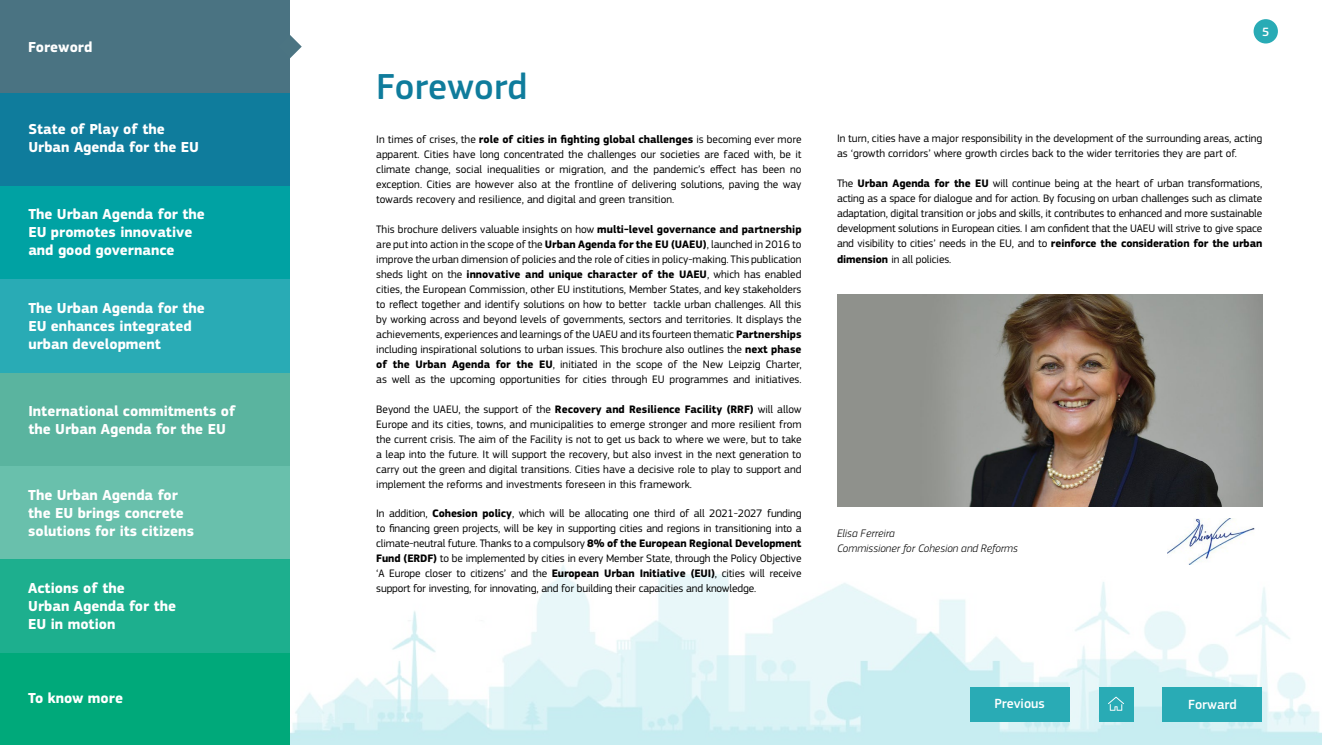
<style>
.page{position:relative;width:1322px;height:745px;background:#fff}
.page>*{position:absolute;margin:0;border:0;box-sizing:border-box;transform-origin:0 0}
.t1{font:500 37.5px "EC Square Sans Pro";color:#0f7c9c}
.t2{font:700 15px/18px "EC Square Sans Pro";color:#fff}
.t3{font:500 13.75px "EC Square Sans Pro";color:#fff}
.t4{font:500 12.5px "EC Square Sans Pro";color:#fff}
.Body{font:11.25px/15px "EC Square Sans Pro";color:#000;text-align:justify}
.Image_caption{font:italic 300 11.25px "EC Square Sans Pro";color:#000}
.s1{font-weight:700}
</style>
<div class="page">
<img style="left:290px;top:552px;width:1032px;height:192px">
<div style="left:1253px;top:19px;width:25px;height:24px;background:#29abb5;border-radius:50%"></div>
<div style="left:0;top:465px;width:290px;height:93px;background:#69c0ac"></div>
<div style="left:0;top:651px;width:290px;height:93px;background:#00a97a"></div>
<div style="left:0;top:93px;width:290px;height:93px;background:#0f7c9c"></div>
<div style="left:0;top:558px;width:290px;height:94px;background:#1daf8e"></div>
<div style="left:0;top:372px;width:290px;height:93px;background:#5ab49f"></div>
<div style="left:0;top:186px;width:290px;height:93px;background:#00a2a3"></div>
<div style="left:0;top:279px;width:290px;height:94px;background:#29abb5"></div>
<div style="left:0;top:0;width:290px;height:93px;background:#4a7382"></div>
<svg style="left:290px;top:35px;width:12px;height:23px"></svg>
<div style="left:1162px;top:686px;width:100px;height:34px;background:#29abb5"></div>
<div style="left:970px;top:686px;width:99px;height:34px;background:#29abb5"></div>
<div style="left:1099px;top:686px;width:34px;height:34px;background:#29abb5"></div>
<svg style="left:1108px;top:696px;width:16px;height:14px"></svg>
<img style="left:1168px;top:518px;width:94px;height:45px">
<img style="left:837px;top:294px;width:425px;height:212px">
<h2 class="t2" style="left:28px;top:39px;width:66px">Foreword</h2>
<h2 class="t2" style="left:28px;top:120px;width:172px">State of Play of the<br>Urban Agenda for the EU</h2>
<h2 class="t2" style="left:28px;top:205px;width:178px">The Urban Agenda for the<br>EU promotes innovative and good governance</h2>
<h2 class="t2" style="left:28px;top:299px;width:178px">The Urban Agenda for the<br>EU enhances integrated urban development</h2>
<h2 class="t2" style="left:28px;top:402px;width:209px">International commitments of the Urban Agenda for the EU</h2>
<h2 class="t2" style="left:28px;top:486px;width:167px">The Urban Agenda for the EU brings concrete solutions for its citizens</h2>
<h2 class="t2" style="left:28px;top:579px;width:150px">Actions of the<br>Urban Agenda for the<br>EU in motion</h2>
<h2 class="t2" style="left:28px;top:689px;width:96px">To know more</h2>
<h1 class="t1" style="left:376px;top:65px;width:153px">Foreword</h1>
<p class="Body" style="left:376px;top:131px;width:427px">In times of crises, the <span class="s1">role of cities in fighting global challenges</span> is becoming ever more apparent. Cities have long concentrated the challenges our societies are faced with, be it climate change, social inequalities or migration, and the pandemic’s effect has been no exception. Cities are however also at the frontline of delivering solutions, paving the way towards recovery and resilience, and digital and green transition.</p>
<p class="Body" style="left:376px;top:221px;width:427px">This brochure delivers valuable insights on how <span class="s1">multi-level governance and partnership </span>are put into action in the scope of the <span class="s1">Urban Agenda for the EU (UAEU)</span>, launched in 2016 to improve the urban dimension of policies and the role of cities in policy-making. This publication sheds light on the <span class="s1">innovative and unique character of the UAEU</span>, which has enabled cities, the European Commission, other EU institutions, Member States, and key stakeholders to reflect together and identify solutions on how to better tackle urban challenges. All this by working across and beyond levels of governments, sectors and territories. It displays the achievements, experiences and learnings of the UAEU and its fourteen thematic <span class="s1">Partnerships </span>including inspirational solutions to urban issues. This brochure also outlines the <span class="s1">next phase of the Urban Agenda for the EU</span>, initiated in the scope of the New Leipzig Charter, as well as the upcoming opportunities for cities through EU programmes and initiatives.</p>
<p class="Body" style="left:376px;top:401px;width:427px">Beyond the UAEU, the support of the <span class="s1">Recovery and Resilience Facility (RRF)</span> will allow Europe and its cities, towns, and municipalities to emerge stronger and more resilient from the current crisis. The aim of the Facility is not to get us back to where we were, but to take a leap into the future. It will support the recovery, but also invest in the next generation to carry out the green and digital transitions. Cities have a decisive role to play to support and implement the reforms and investments foreseen in this framework.</p>
<p class="Body" style="left:376px;top:505px;width:427px">In addition, <span class="s1">Cohesion policy</span>, which will be allocating one third of all 2021-2027 funding to financing green projects, will be key in supporting cities and regions in transitioning into a climate-neutral future. Thanks to a compulsory <span class="s1">8% of the European Regional Development Fund (ERDF)</span> to be implemented by cities in every Member State, through the Policy Objective ‘A Europe closer to citizens’ and the <span class="s1">European Urban Initiative (EUI)</span>, cities will receive support for investing, for innovating, and for building their capacities and knowledge.</p>
<p class="t4" style="left:1262px;top:24px;width:9px">5</p>
<p class="Body" style="left:837px;top:131px;width:427px">In turn, cities have a major responsibility in the development of the surrounding areas, acting as ‘growth corridors’ where growth circles back to the wider territories they are part of.</p>
<p class="Body" style="left:837px;top:176px;width:427px">The <span class="s1">Urban Agenda for the EU</span> will continue being at the heart of urban transformations, acting as a space for dialogue and for action. By focusing on urban challenges such as climate adaptation, digital transition or jobs and skills, it contributes to enhanced and more sustainable development solutions in European cities. I am confident that the UAEU will strive to give space and visibility to cities’ needs in the EU, and to <span class="s1">reinforce the consideration for the urban dimension</span> in all policies.</p>
<p class="Image_caption" style="left:837px;top:526px;width:59px">Elisa Ferreira</p>
<p class="Image_caption" style="left:837px;top:541px;width:182px">Commissioner for Cohesion and Reforms</p>
<p class="t3" style="left:994px;top:695px;width:52px">Previous</p>
<p class="t3" style="left:1188px;top:695px;width:50px">Forward</p>
</div>
